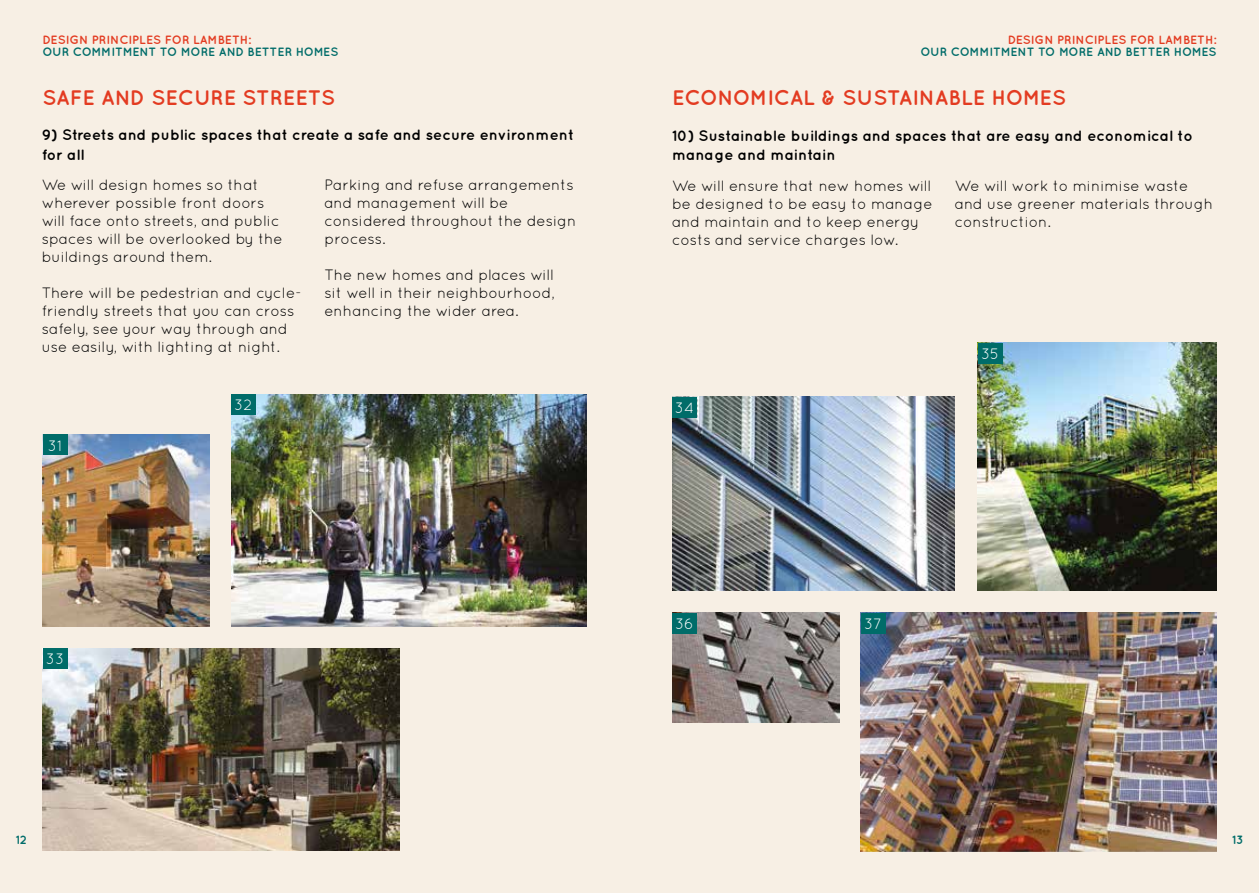
<style>
.page{position:relative;width:1259px;height:893px;background:#f7efe4}
.page>*{position:absolute;margin:0;border:0;box-sizing:border-box;transform-origin:0 0}
.t1{font:700 21px "Quicksand";color:#e33b21}
.t2{font:15px/18px "Quicksand";color:#000}
.t3{font:700 15px/19.5px "Quicksand";color:#000}
.t4{font:15px "Quicksand";color:#fff}
.t5{font:700 12px "Quicksand";color:#006c69}
.t6{font:700 12px "Quicksand";color:#e33b21}
</style>
<div class="page">
<img style="left:43px;top:648px;width:356px;height:202px">
<img style="left:43px;top:434px;width:167px;height:192px">
<img style="left:231px;top:394px;width:356px;height:232px">
<img style="left:672px;top:613px;width:167px;height:110px">
<img style="left:860px;top:613px;width:356px;height:238px">
<img style="left:672px;top:397px;width:283px;height:194px">
<img style="left:977px;top:343px;width:239px;height:248px">
<div style="left:43px;top:434px;width:25px;height:21px;background:#006c69"></div>
<div style="left:231px;top:394px;width:25px;height:21px;background:#006c69"></div>
<div style="left:43px;top:648px;width:25px;height:21px;background:#006c69"></div>
<div style="left:672px;top:397px;width:25px;height:21px;background:#006c69"></div>
<div style="left:977px;top:343px;width:25px;height:20px;background:#006c69"></div>
<div style="left:672px;top:613px;width:25px;height:21px;background:#006c69"></div>
<div style="left:860px;top:613px;width:25px;height:21px;background:#006c69"></div>
<p class="t6" style="left:43px;top:32px;width:210px">DESIGN PRINCIPLES FOR LAMBETH:</p>
<p class="t5" style="left:43px;top:44px;width:297px">OUR COMMITMENT TO MORE AND BETTER HOMES</p>
<p class="t6" style="left:1007px;top:32px;width:210px">DESIGN PRINCIPLES FOR LAMBETH:</p>
<p class="t5" style="left:920px;top:44px;width:297px">OUR COMMITMENT TO MORE AND BETTER HOMES</p>
<h1 class="t1" style="left:43px;top:85px;width:294px">SAFE AND SECURE STREETS</h1>
<h1 class="t1" style="left:672px;top:85px;width:395px">ECONOMICAL &amp; SUSTAINABLE HOMES</h1>
<p class="t3" style="left:42px;top:125px;width:534px">9) Streets and public spaces that create a safe and secure environment for all</p>
<p class="t2" style="left:42px;top:176px;width:242px">We will design homes so that wherever possible front doors will face onto streets, and public spaces will be overlooked by the buildings around them.</p>
<p class="t2" style="left:42px;top:284px;width:261px">There will be pedestrian and cycle&shy;friendly streets that you can cross safely, see your way through and use easily, with lighting at night.</p>
<p class="t3" style="left:672px;top:125px;width:522px">10) Sustainable buildings and spaces that are easy and economical to manage and maintain</p>
<p class="t2" style="left:672px;top:177px;width:262px">We will ensure that new homes will be designed to be easy to manage and maintain and to keep energy costs and service charges low.</p>
<p class="t2" style="left:955px;top:177px;width:259px">We will work to minimise waste and use greener materials through construction.</p>
<p class="t2" style="left:324px;top:176px;width:253px">Parking and refuse arrangements and management will be considered throughout the design process.</p>
<p class="t2" style="left:324px;top:266px;width:232px;text-align:justify">The new homes and places will sit well in their neighbourhood, enhancing the wider area.</p>
<p class="t4" style="left:981px;top:345px;width:20px">35</p>
<p class="t4" style="left:48px;top:437px;width:16px">31</p>
<p class="t4" style="left:46px;top:650px;width:20px">33</p>
<p class="t4" style="left:234px;top:396px;width:19px">32</p>
<p class="t4" style="left:675px;top:399px;width:21px">34</p>
<p class="t4" style="left:675px;top:615px;width:20px">36</p>
<p class="t4" style="left:864px;top:615px;width:19px">37</p>
<p class="t5" style="left:16px;top:833px;width:13px">12</p>
<p class="t5" style="left:1232px;top:833px;width:13px">13</p>
</div>
